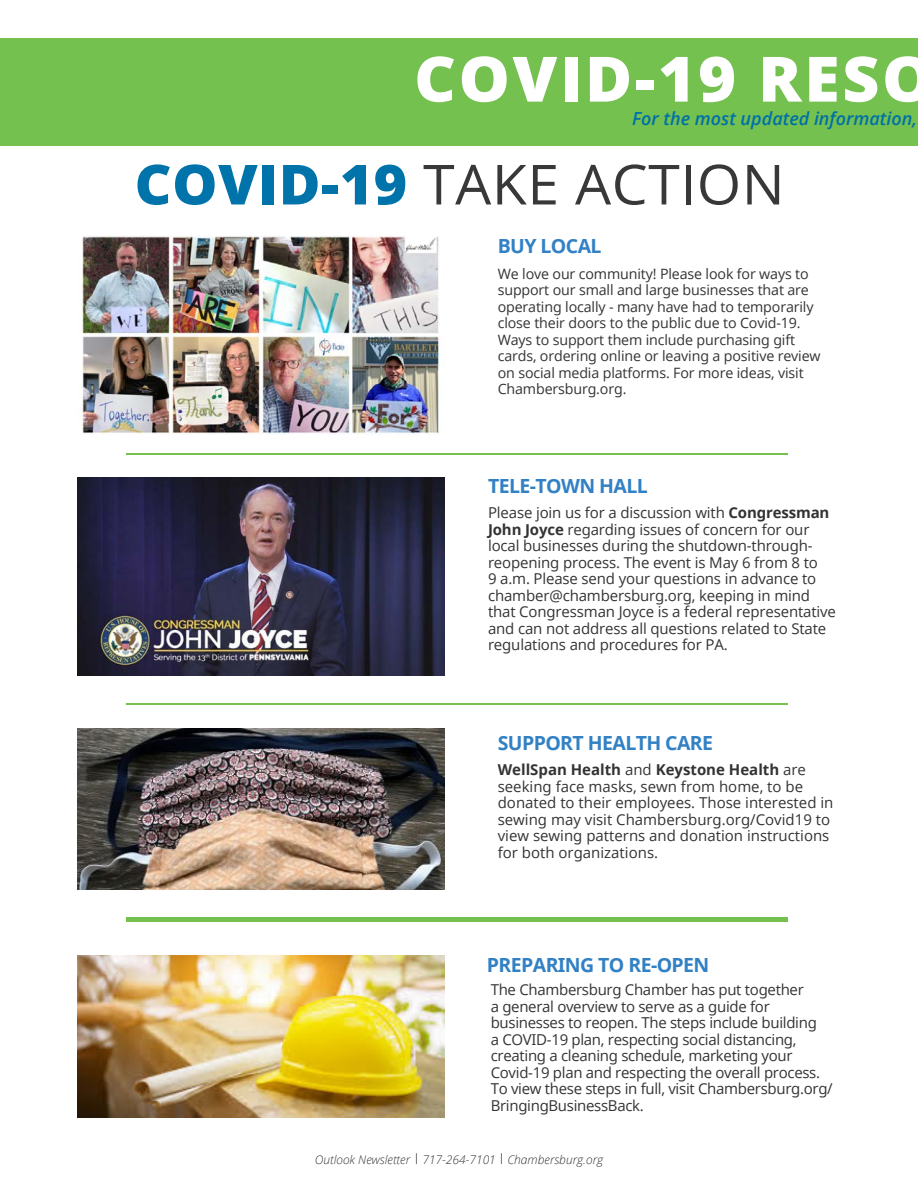
<style>
.page{position:relative;width:918px;height:1188px;background:#fff}
.page>*{position:absolute;margin:0;border:0;box-sizing:border-box;transform-origin:0 0}
.t1{font:800 62.55px "Open Sans";letter-spacing:.04em;color:#fff}
.t2{font:55.35px "Open Sans";letter-spacing:.01em;color:#383838}
.t3{font:700 19.5px "Open Sans";letter-spacing:-.03em;color:#3281c4}
.t4{font:italic 600 18px "Open Sans";color:#0070a7}
.t5{font:15px/16.5px "Open Sans";letter-spacing:-.01em;color:#323332}
.t6{font:14.25px/16.5px "Open Sans";letter-spacing:-.01em;color:#323332}
.t7{font:italic 300 12px "Open Sans";color:#323332}
.s1{font-weight:800;color:#0074aa}
.s2{font-weight:700}
.s3{font-style:normal;font-size:15px}
</style>
<div class="page">
<div style="left:0;top:39px;width:918px;height:107px;background:#74c150"></div>
<img style="left:77px;top:728px;width:367px;height:162px">
<img style="left:82px;top:236px;width:358px;height:198px">
<hr style="left:126px;top:454px;width:661px;height:1px;background:#74c150">
<div style="left:126px;top:917px;width:661px;height:5px;background:#74c150"></div>
<hr style="left:126px;top:703px;width:661px;height:2px;background:#74c150">
<img style="left:77px;top:478px;width:367px;height:198px">
<img style="left:77px;top:956px;width:367px;height:161px">
<p class="t1" style="left:414px;top:31px;width:521px">COVID-19 RESO</p>
<p class="t4" style="left:632px;top:107px;width:286px">For the most updated information,</p>
<p class="t2" style="left:135px;top:146px;width:652px"><span class="s1">COVID-19</span> TAKE ACTION</p>
<p class="t3" style="left:498px;top:232px;width:105px">BUY LOCAL</p>
<p class="t6" style="left:498px;top:265px;width:324px">We love our community! Please look for ways to support our small and large businesses that are operating locally - many have had to temporarily close their doors to the public due to Covid-19.<br>Ways to support them include purchasing gift cards, ordering online or leaving a positive review on social media platforms. For more ideas, visit Chambersburg.org.</p>
<p class="t3" style="left:488px;top:472px;width:161px">TELE-TOWN HALL</p>
<p class="t5" style="left:488px;top:504px;width:349px">Please join us for a discussion with <span class="s2">Congressman John Joyce</span> regarding issues of concern for our local businesses during the shutdown-through&shy;reopening process. The event is May 6 from 8 to<br>9 a.m. Please send your questions in advance to chamber@chambersburg.org, keeping in mind that Congressman Joyce is a federal representative and can not address all questions related to State regulations and procedures for PA.</p>
<p class="t3" style="left:498px;top:729px;width:217px">SUPPORT HEALTH CARE</p>
<p class="t5" style="left:498px;top:761px;width:337px"><span class="s2">WellSpan Health</span> and <span class="s2">Keystone Health</span> are seeking face masks, sewn from home, to be donated to their employees. Those interested in sewing may visit Chambersburg.org/Covid19 to view sewing patterns and donation instructions for both organizations.</p>
<p class="t3" style="left:487px;top:951px;width:224px">PREPARING TO RE-OPEN</p>
<p class="t5" style="left:491px;top:981px;width:344px">The Chambersburg Chamber has put together<br>a general overview to serve as a guide for businesses to reopen. The steps include building<br>a COVID-19 plan, respecting social distancing, creating a cleaning schedule, marketing your Covid-19 plan and respecting the overall process.<br>To view these steps in full, visit Chambersburg.org/ BringingBusinessBack.</p>
<p class="t7" style="left:315px;top:1151px;width:290px">Outlook Newsletter <span class="s3">I</span> 717-264-7101 <span class="s3">I</span> Chambersburg.org</p>
</div>
